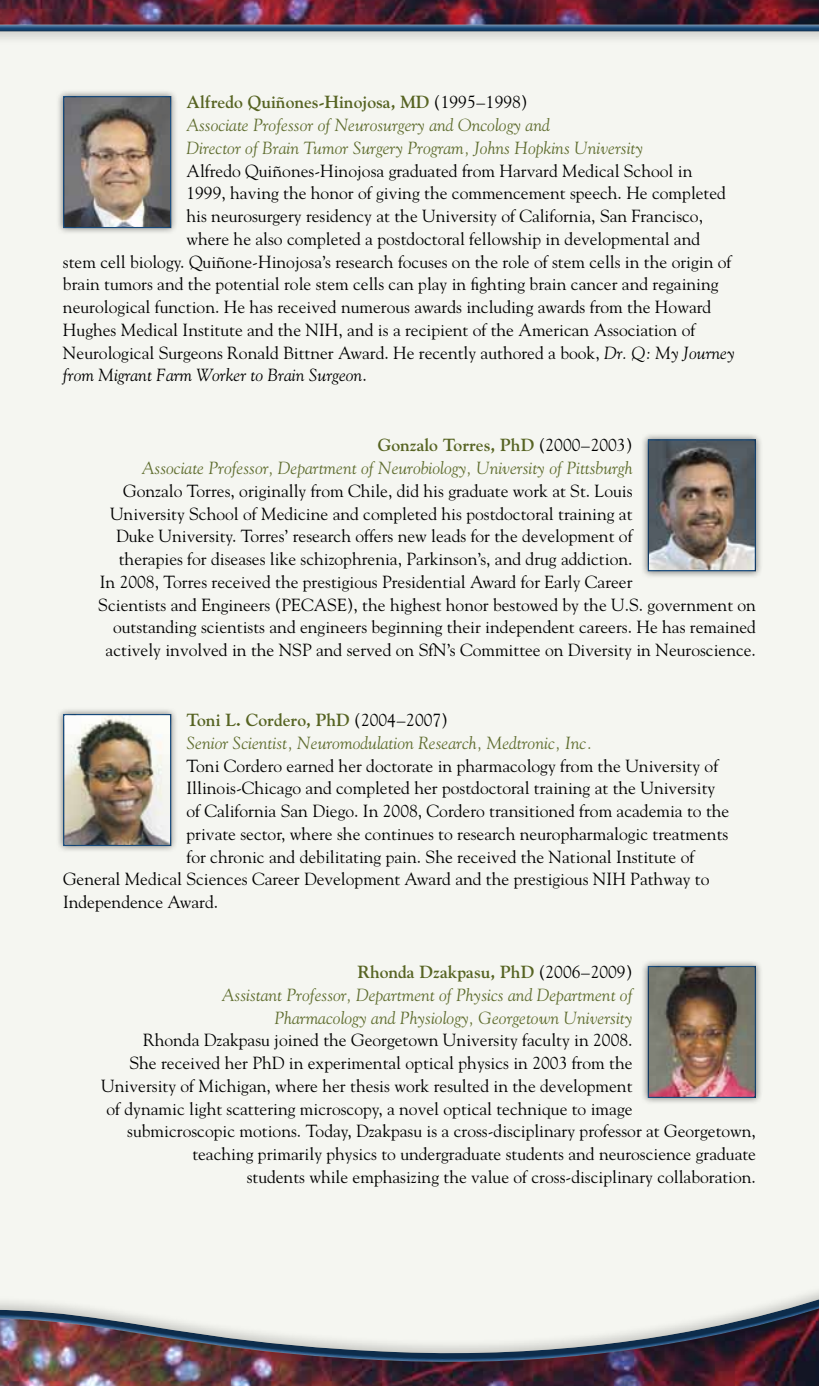
<style>
.page{position:relative;width:819px;height:1386px;background:#fff}
.page>*{position:absolute;margin:0;border:0;box-sizing:border-box;transform-origin:0 0}
.t1{font:17.5px "Goudy";color:#000}
.t2{font:italic 17.5px/22.8px "Goudy";color:#606e30}
.t3{font:italic 17.5px "Goudy";color:#000}
.s1{font-weight:700;font-style:normal;color:#576423}
.s2{font-style:normal;color:#000}
.s3{font-style:italic}
.s4{font-style:normal}
</style>
<div class="page">
<div style="left:0;top:4px;width:819px;height:1382px;background:#f5f6f1"></div>
<img style="left:0;top:0;width:819px;height:11px">
<div style="left:0;top:11px;width:819px;height:34px;background:#000;opacity:.4"></div>
<div style="left:0;top:21px;width:819px;height:10px;background:#fff;opacity:.75"></div>
<div style="left:0;top:23px;width:819px;height:9px;background:#000;opacity:.4"></div>
<img style="left:0;top:1291px;width:819px;height:95px">
<div style="left:56px;top:89px;width:123px;height:146px;background:#000;opacity:.5"></div>
<div style="left:61px;top:93px;width:110px;height:136px;background:#fff;opacity:.5"></div>
<div style="left:64px;top:93px;width:109px;height:136px;background:#000;opacity:.4"></div>
<div style="left:640px;top:432px;width:123px;height:146px;background:#000;opacity:.5"></div>
<div style="left:648px;top:436px;width:110px;height:137px;background:#000;opacity:.4"></div>
<div style="left:56px;top:707px;width:123px;height:146px;background:#000;opacity:.5"></div>
<div style="left:61px;top:711px;width:110px;height:136px;background:#fff;opacity:.5"></div>
<div style="left:64px;top:711px;width:109px;height:136px;background:#000;opacity:.4"></div>
<div style="left:640px;top:959px;width:123px;height:146px;background:#000;opacity:.5"></div>
<div style="left:648px;top:963px;width:110px;height:136px;background:#000;opacity:.4"></div>
<p class="t2" style="left:186px;top:91px;width:458px"><span class="s1">Alfredo Quiñones-Hinojosa, MD</span> <span class="s2">(1995–1998)<br></span>Associate Professor of Neurosurgery and Oncology and<br>Director of Brain Tumor Surgery Program, Johns Hopkins University</p>
<p class="t1" style="left:186px;top:160px;width:507px">Alfredo Quiñones-Hinojosa graduated from Harvard Medical School in</p>
<p class="t1" style="left:186px;top:182px;width:541px">1999, having the honor of giving the commencement speech. He completed</p>
<p class="t1" style="left:186px;top:205px;width:518px">his neurosurgery residency at the University of California, San Francisco,</p>
<p class="t1" style="left:186px;top:228px;width:515px">where he also completed a postdoctoral fellowship in developmental and</p>
<p class="t1" style="left:63px;top:251px;width:670px">stem cell biology. Quiñone-Hinojosa’s research focuses on the role of stem cells in the origin of</p>
<p class="t1" style="left:63px;top:273px;width:657px">brain tumors and the potential role stem cells can play in fighting brain cancer and regaining</p>
<p class="t1" style="left:63px;top:296px;width:650px">neurological function. He has received numerous awards including awards from the Howard</p>
<p class="t1" style="left:63px;top:319px;width:634px">Hughes Medical Institute and the NIH, and is a recipient of the American Association of</p>
<p class="t1" style="left:63px;top:342px;width:673px">Neurological Surgeons Ronald Bittner Award. He recently authored a book, <span class="s3">Dr. Q: My Journey</span></p>
<p class="t3" style="left:63px;top:365px;width:305px">from Migrant Farm Worker to Brain Surgeon<span class="s4">.</span></p>
<p class="t2" style="left:142px;top:434px;width:492px;text-align:right"><span class="s1">Gonzalo Torres, PhD</span> <span class="s2">(2000–2003)<br></span>Associate Professor, Department of Neurobiology, University of Pittsburgh</p>
<p class="t1" style="left:123px;top:480px;width:511px">Gonzalo Torres, originally from Chile, did his graduate work at St. Louis</p>
<p class="t1" style="left:110px;top:503px;width:524px">University School of Medicine and completed his postdoctoral training at</p>
<p class="t1" style="left:116px;top:525px;width:518px">Duke University. Torres’ research offers new leads for the development of</p>
<p class="t1" style="left:119px;top:548px;width:515px">therapies for diseases like schizophrenia, Parkinson’s, and drug addiction.</p>
<p class="t1" style="left:100px;top:571px;width:534px">In 2008, Torres received the prestigious Presidential Award for Early Career</p>
<p class="t1" style="left:98px;top:594px;width:659px">Scientists and Engineers (PECASE), the highest honor bestowed by the U.S. government on</p>
<p class="t1" style="left:113px;top:616px;width:644px">outstanding scientists and engineers beginning their independent careers. He has remained</p>
<p class="t1" style="left:106px;top:639px;width:652px">actively involved in the NSP and served on SfN’s Committee on Diversity in Neuroscience.</p>
<p class="t2" style="left:186px;top:709px;width:407px"><span class="s1">Toni L. Cordero, PhD</span> <span class="s2">(2004–2007)<br></span>Senior Scientist, Neuromodulation Research, Medtronic, Inc.</p>
<p class="t1" style="left:186px;top:755px;width:533px">Toni Cordero earned her doctorate in pharmacology from the University of</p>
<p class="t1" style="left:186px;top:777px;width:530px">Illinois-Chicago and completed her postdoctoral training at the University</p>
<p class="t1" style="left:186px;top:800px;width:544px">of California San Diego. In 2008, Cordero transitioned from academia to the</p>
<p class="t1" style="left:186px;top:823px;width:543px">private sector, where she continues to research neuropharmalogic treatments</p>
<p class="t1" style="left:186px;top:846px;width:509px">for chronic and debilitating pain. She received the National Institute of</p>
<p class="t1" style="left:63px;top:868px;width:648px">General Medical Sciences Career Development Award and the prestigious NIH Pathway to</p>
<p class="t1" style="left:63px;top:891px;width:157px">Independence Award.</p>
<p class="t2" style="left:222px;top:961px;width:412px;text-align:right"><span class="s1">Rhonda Dzakpasu, PhD</span> <span class="s2">(2006–2009)<br></span>Assistant Professor, Department of Physics and Department of<br>Pharmacology and Physiology, Georgetown University</p>
<p class="t1" style="left:143px;top:1029px;width:491px">Rhonda Dzakpasu joined the Georgetown University faculty in 2008.</p>
<p class="t1" style="left:129px;top:1052px;width:505px">She received her PhD in experimental optical physics in 2003 from the</p>
<p class="t1" style="left:101px;top:1075px;width:533px">University of Michigan, where her thesis work resulted in the development</p>
<p class="t1" style="left:107px;top:1098px;width:528px">of dynamic light scattering microscopy, a novel optical technique to image</p>
<p class="t1" style="left:127px;top:1120px;width:630px">submicroscopic motions. Today, Dzakpasu is a cross-disciplinary professor at Georgetown,</p>
<p class="t1" style="left:192px;top:1143px;width:565px">teaching primarily physics to undergraduate students and neuroscience graduate</p>
<p class="t1" style="left:247px;top:1166px;width:511px">students while emphasizing the value of cross-disciplinary collaboration.</p>
</div>
